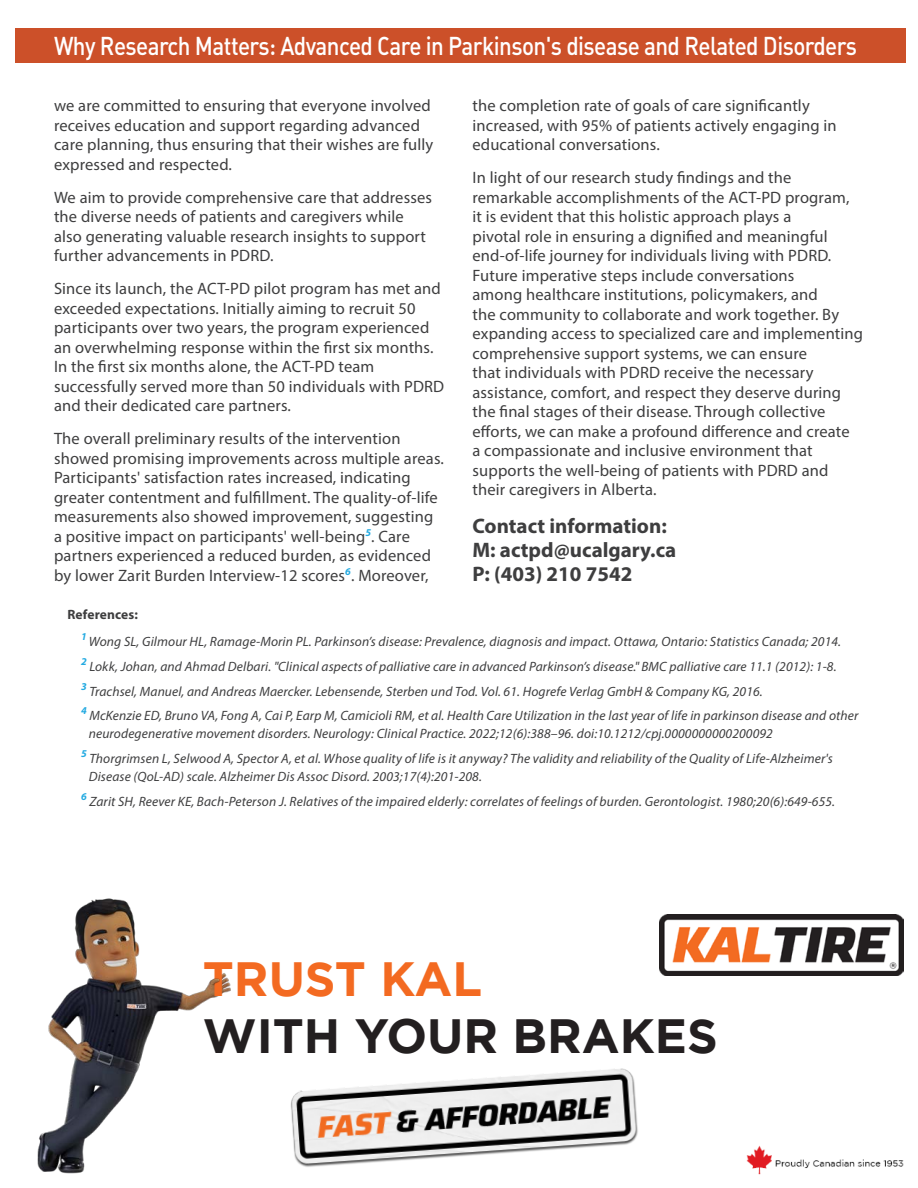
<style>
.page{position:relative;width:918px;height:1188px;background:#fff}
.page>*{position:absolute;margin:0;border:0;box-sizing:border-box;transform-origin:0 0}
.t1{font:700 48px/57.6px "Gotham";color:#231f20}
.t2{font:25.5px "DIN Medium Alternate";letter-spacing:-.025em;color:#fff;scale:.88 1}
.Body_Copy{font:700 21px/24px "Myriad Pro";color:#3e3e3f}
.Body_Copy-2{font:16.5px/19.5px "Myriad Pro";letter-spacing:.01em;color:#3e3e3f}
.Refrence_Copy{font:italic 13.5px/18px "Myriad Pro";letter-spacing:.01em;color:#3e3e3f}
.Refrences{font:700 13.5px "Myriad Pro";letter-spacing:.01em;color:#3e3e3f}
.s1{color:#f36a21}
</style>
<div class="page">
<div style="left:16px;top:28px;width:890px;height:35px;background:#cc5029"></div>
<img style="left:660px;top:914px;width:243px;height:62px">
<img style="left:746px;top:1145px;width:158px;height:30px">
<img style="left:368px;top:1068px;width:270px;height:95px">
<img style="left:37px;top:898px;width:95px;height:276px">
<img style="left:79px;top:913px;width:289px;height:261px">
<p class="t2" style="left:54px;top:30px;width:914px">Why Research Matters: Advanced Care in Parkinson's disease and Related Disorders</p>
<p class="Body_Copy-2" style="left:54px;top:96px;width:381px">we are committed to ensuring that everyone involved receives education and support regarding advanced care planning, thus ensuring that their wishes are fully expressed and respected.</p>
<p class="Body_Copy-2" style="left:54px;top:187px;width:380px">We aim to provide comprehensive care that addresses the diverse needs of patients and caregivers while also generating valuable research insights to support further advancements in PDRD.</p>
<p class="Body_Copy-2" style="left:54px;top:279px;width:392px">Since its launch, the ACT-PD pilot program has met and exceeded expectations. Initially aiming to recruit 50 participants over two years, the program experienced an overwhelming response within the first six months.<br>In the first six months alone, the ACT-PD team successfully served more than 50 individuals with PDRD and their dedicated care partners.</p>
<p class="Body_Copy-2" style="left:54px;top:429px;width:391px">The overall preliminary results of the intervention showed promising improvements across multiple areas.<br>Participants' satisfaction rates increased, indicating greater contentment and fulfillment. The quality-of-life measurements also showed improvement, suggesting a positive impact on participants' well-being<sup>5</sup>. Care partners experienced a reduced burden, as evidenced by lower Zarit Burden Interview-12 scores<sup>6</sup>. Moreover,</p>
<p class="Body_Copy-2" style="left:472px;top:96px;width:366px">the completion rate of goals of care significantly increased, with 95% of patients actively engaging in educational conversations.</p>
<p class="Body_Copy-2" style="left:472px;top:168px;width:392px">In light of our research study findings and the remarkable accomplishments of the ACT-PD program,<br>it is evident that this holistic approach plays a<br>pivotal role in ensuring a dignified and meaningful end-of-life journey for individuals living with PDRD.<br>Future imperative steps include conversations<br>among healthcare institutions, policymakers, and<br>the community to collaborate and work together. By expanding access to specialized care and implementing comprehensive support systems, we can ensure<br>that individuals with PDRD receive the necessary assistance, comfort, and respect they deserve during the final stages of their disease. Through collective efforts, we can make a profound difference and create<br>a compassionate and inclusive environment that supports the well-being of patients with PDRD and their caregivers in Alberta.</p>
<p class="Body_Copy" style="left:472px;top:513px;width:205px">Contact information:<br>M: actpd@ucalgary.ca<br>P: (403) 210 7542</p>
<p class="Refrences" style="left:68px;top:606px;width:72px">References:</p>
<p class="Refrence_Copy" style="left:81px;top:632px;width:762px"><sup>1</sup> Wong SL, Gilmour HL, Ramage-Morin PL. Parkinson’s disease: Prevalence, diagnosis and impact. Ottawa, Ontario: Statistics Canada; 2014.</p>
<p class="Refrence_Copy" style="left:81px;top:657px;width:757px"><sup>2</sup> Lokk, Johan, and Ahmad Delbari. "Clinical aspects of palliative care in advanced Parkinson’s disease." BMC palliative care 11.1 (2012): 1-8.</p>
<p class="Refrence_Copy" style="left:81px;top:682px;width:683px"><sup>3</sup> Trachsel, Manuel, and Andreas Maercker. Lebensende, Sterben und Tod. Vol. 61. Hogrefe Verlag GmbH &amp; Company KG, 2016.</p>
<p class="Refrence_Copy" style="left:89px;top:707px;width:771px;text-indent:-8px"><sup>4</sup> McKenzie ED, Bruno VA, Fong A, Cai P, Earp M, Camicioli RM, et al. Health Care Utilization in the last year of life in parkinson disease and other neurodegenerative movement disorders. Neurology: Clinical Practice. 2022;12(6):388–96. doi:10.1212/cpj.0000000000200092</p>
<p class="Refrence_Copy" style="left:89px;top:749px;width:746px;text-indent:-8px"><sup>5</sup> Thorgrimsen L, Selwood A, Spector A, et al. Whose quality of life is it anyway? The validity and reliability of the Quality of Life-Alzheimer's<br>Disease (QoL-AD) scale. Alzheimer Dis Assoc Disord. 2003;17(4):201-208.</p>
<p class="Refrence_Copy" style="left:81px;top:792px;width:756px"><sup>6</sup> Zarit SH, Reever KE, Bach-Peterson J. Relatives of the impaired elderly: correlates of feelings of burden. Gerontologist. 1980;20(6):649-655.</p>
<p class="t1" style="left:203px;top:949px;width:516px"><span class="s1">TRUST KAL<br></span>WITH YOUR BRAKES</p>
</div>
